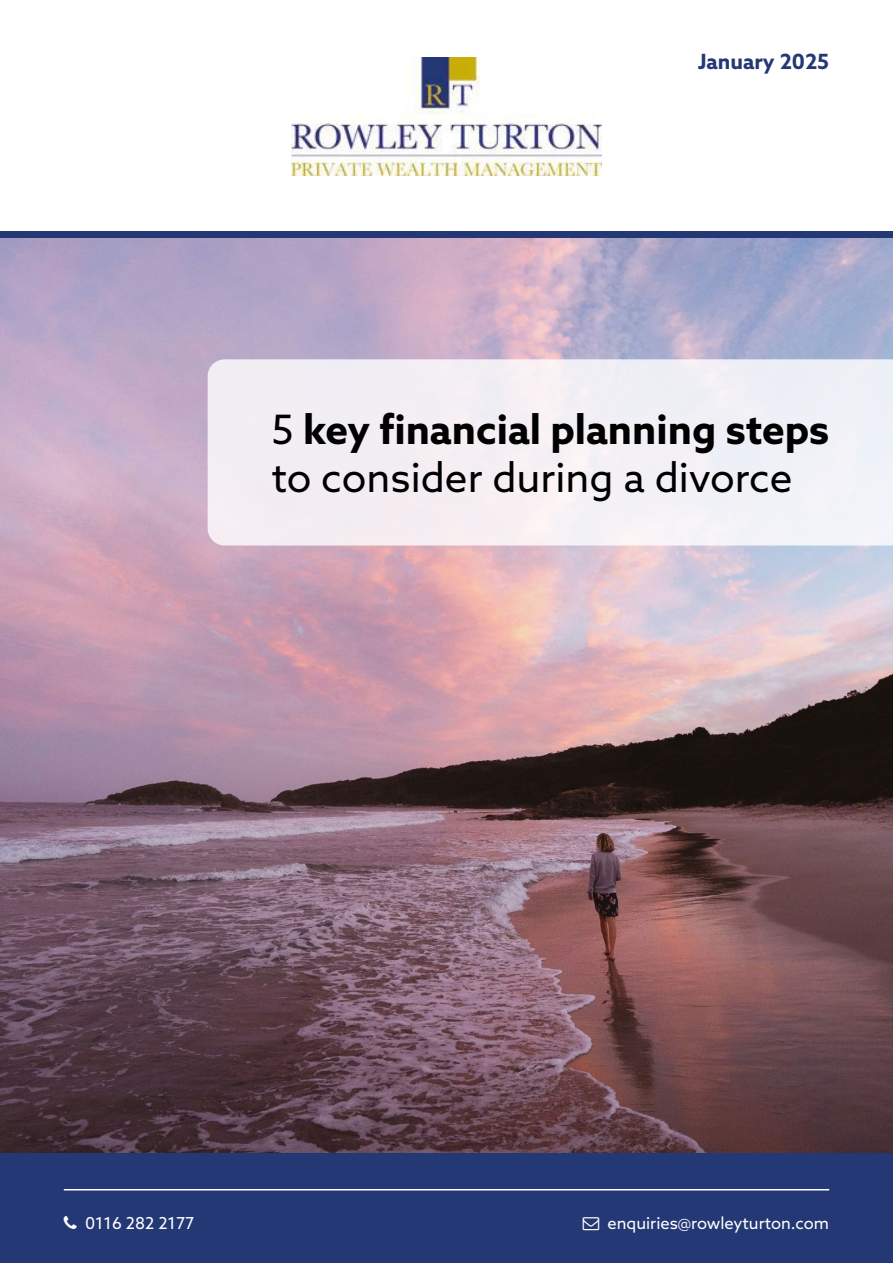
<style>
.page{position:relative;width:893px;height:1263px;background:#fff}
.page>*{position:absolute;margin:0;border:0;box-sizing:border-box;transform-origin:0 0}
.t1{font:40.5px/48.6px "Azo Sans";color:#000}
.t2{font:700 21px "Azo Sans";color:#243875}
.t3{font:16.5px "Azo Sans";color:#fff}
.s1{font-weight:700}
</style>
<div class="page">
<img style="left:0;top:238px;width:893px;height:915px">
<div style="left:208px;top:359px;width:685px;height:186px;background:#f2eff4"></div>
<div style="left:0;top:232px;width:893px;height:6px;background:#243875"></div>
<img style="left:292px;top:57px;width:309px;height:118px">
<div style="left:0;top:1153px;width:893px;height:110px;background:#243875"></div>
<hr style="left:64px;top:1189px;width:765px;height:1px;background:#fff">
<p class="t2" style="left:698px;top:48px;width:133px">January 2025</p>
<p class="t1" style="left:271px;top:404px;width:559px">5 <span class="s1">key financial planning steps </span>to consider during a divorce</p>
<p class="t3" style="left:85px;top:1212px;width:111px">0116 282 2177</p>
<p class="t3" style="left:607px;top:1212px;width:223px">enquiries@rowleyturton.com</p>
</div>
